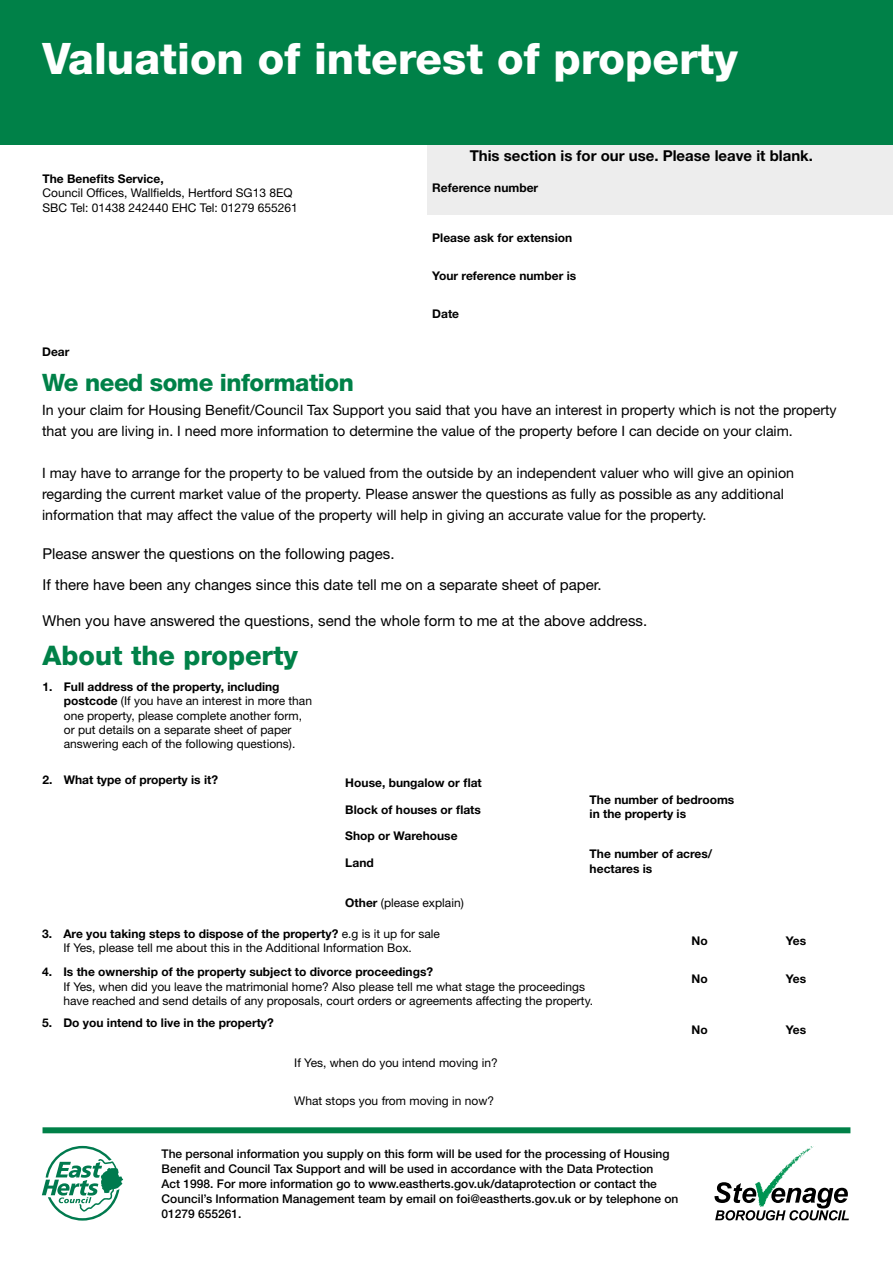
<style>
.page{position:relative;width:893px;height:1263px;background:#fff}
.page>*{position:absolute;margin:0;border:0;box-sizing:border-box;transform-origin:0 0}
.t1{font:800 43.5px "Helvetica Neue LT Std";color:#fff}
.t2{font:800 27px "Helvetica Neue LT Std";color:#008148}
.t3{font:800 24px "Helvetica Neue LT Std";letter-spacing:-.02em;color:#008148}
.t4{font:15px/30.9px "Helvetica Neue LT Std";color:#000}
.t5{font:700 15px "Helvetica Neue LT Std";color:#000}
.t6{font:14.25px/21px "Helvetica Neue LT Std";color:#000}
.t7{font:12px/14.4px "Helvetica Neue LT Std";color:#000}
.t8{font:700 12px/14.4px "Helvetica Neue LT Std";color:#000}
.t9{font:500 12px/15px "Helvetica Neue LT Std";color:#000}
.s1{font-weight:700}
</style>
<div class="page">
<svg style="left:42px;top:1146px;width:82px;height:74px"></svg>
<svg style="left:714px;top:1146px;width:135px;height:74px"></svg>
<div style="left:43px;top:1127px;width:807px;height:6px;background:#008148"></div>
<div style="left:427px;top:145px;width:466px;height:70px;background:#ededed"></div>
<div style="left:0;top:0;width:893px;height:145px;background:#008148"></div>
<h1 class="t1" style="left:43px;top:32px;width:697px">Valuation of interest of property</h1>
<p class="t8" style="left:43px;top:171px;width:123px">The Benefits Service,</p>
<p class="t7" style="left:43px;top:186px;width:257px">Council Offices, Wallfields, Hertford SG13 8EQ<br>SBC Tel: 01438 242440 EHC Tel: 01279 655261</p>
<p class="t8" style="left:42px;top:345px;width:29px">Dear</p>
<h3 class="t3" style="left:42px;top:368px;width:313px">We need some information</h3>
<p class="t5" style="left:470px;top:146px;width:345px">This section is for our use. Please leave it blank.</p>
<p class="t8" style="left:432px;top:181px;width:107px">Reference number</p>
<p class="t8" style="left:432px;top:230px;width:141px">Please ask for extension</p>
<p class="t8" style="left:432px;top:268px;width:146px">Your reference number is</p>
<p class="t8" style="left:432px;top:306px;width:28px">Date</p>
<p class="t6" style="left:42px;top:399px;width:796px">In your claim for Housing Benefit/Council Tax Support you said that you have an interest in property which is not the property that you are living in. I need more information to determine the value of the property before I can decide on your claim.</p>
<p class="t6" style="left:42px;top:462px;width:753px">I may have to arrange for the property to be valued from the outside by an independent valuer who will give an opinion regarding the current market value of the property. Please answer the questions as fully as possible as any additional information that may affect the value of the property will help in giving an accurate value for the property.</p>
<p class="t4" style="left:43px;top:538px;width:561px">Please answer the questions on the following pages.<br>If there have been any changes since this date tell me on a separate sheet of paper.</p>
<p class="t4" style="left:43px;top:605px;width:606px">When you have answered the questions, send the whole form to me at the above address.</p>
<h2 class="t2" style="left:43px;top:639px;width:257px">About the property</h2>
<p class="t7" style="left:64px;top:679px;width:250px;text-indent:-21px"><span class="s1">1. Full address of the property, including postcode</span> (If you have an interest in more than one property, please complete another form, or put details on a separate sheet of paper answering each of the following questions).</p>
<p class="t8" style="left:43px;top:772px;width:177px">2. What type of property is it?</p>
<p class="t8" style="left:345px;top:775px;width:138px">House, bungalow or flat</p>
<p class="t8" style="left:345px;top:802px;width:137px">Block of houses or flats</p>
<p class="t8" style="left:345px;top:828px;width:114px">Shop or Warehouse</p>
<p class="t8" style="left:345px;top:855px;width:30px">Land</p>
<p class="t7" style="left:345px;top:895px;width:120px"><span class="s1">Other</span> (please explain)</p>
<p class="t7" style="left:42px;top:926px;width:399px;text-align:center"><span class="s1">3. Are you taking steps to dispose of the property?</span> e.g is it up for sale<br>If Yes, please tell me about this in the Additional Information Box.</p>
<p class="t8" style="left:590px;top:792px;width:146px">The number of bedrooms in the property is</p>
<p class="t8" style="left:590px;top:847px;width:124px">The number of acres/ hectares is</p>
<p class="t8" style="left:691px;top:933px;width:18px">No</p>
<p class="t8" style="left:786px;top:933px;width:22px">Yes</p>
<p class="t8" style="left:42px;top:964px;width:393px">4. Is the ownership of the property subject to divorce proceedings?</p>
<p class="t7" style="left:63px;top:979px;width:531px">If Yes, when did you leave the matrimonial home? Also please tell me what stage the proceedings have reached and send details of any proposals, court orders or agreements affecting the property.</p>
<p class="t8" style="left:42px;top:1015px;width:233px">5. Do you intend to live in the property?</p>
<p class="t7" style="left:294px;top:1055px;width:205px">If Yes, when do you intend moving in?</p>
<p class="t7" style="left:294px;top:1094px;width:201px">What stops you from moving in now?</p>
<p class="t8" style="left:691px;top:971px;width:18px">No</p>
<p class="t8" style="left:786px;top:971px;width:22px">Yes</p>
<p class="t8" style="left:691px;top:1023px;width:18px">No</p>
<p class="t8" style="left:786px;top:1023px;width:22px">Yes</p>
<p class="t9" style="left:162px;top:1146px;width:518px">The personal information you supply on this form will be used for the processing of Housing Benefit and Council Tax Support and will be used in accordance with the Data Protection<br>Act 1998. For more information go to www.eastherts.gov.uk/dataprotection or contact the Council’s Information Management team by email on foi@eastherts.gov.uk or by telephone on 01279 655261.</p>
</div>
